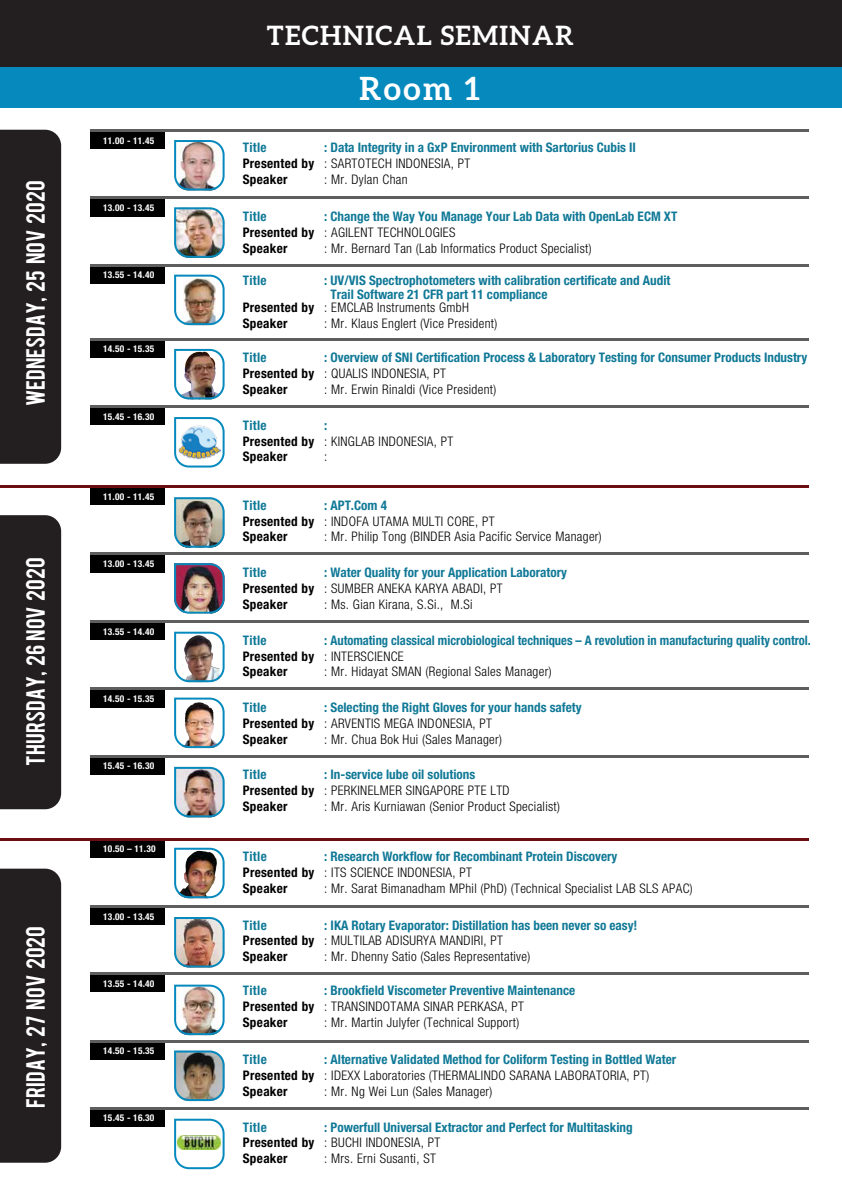
<style>
.page{position:relative;width:842px;height:1191px;background:#fff}
.page>*{position:absolute;margin:0;border:0;box-sizing:border-box;transform-origin:0 0}
.t1{font:700 32px "Aleo";color:#fff}
.t2{font:700 26.6px "Aleo";letter-spacing:.05em;color:#fff}
.t3{font:20.6px "Bebas";color:#fff}
.t4{font:300 condensed 13.2px/15.8px "Helvetica Neue";letter-spacing:.025em;color:#010101}
.t5{font:700 condensed 13.2px/13px "Helvetica Neue";color:#107997}
.t6{font:700 condensed 13.2px/15.8px "Helvetica Neue";letter-spacing:.025em;color:#010101}
.t7{font:700 condensed 9.4px "Helvetica Neue";letter-spacing:.025em;color:#fff}
</style>
<div class="page">
<svg style="left:174px;top:631px;width:51px;height:51px"></svg>
<div style="left:91px;top:622px;width:74px;height:18px;background:#010101"></div>
<hr style="left:91px;top:620px;width:718px;height:3px;background:#5e5e5e">
<div style="left:91px;top:689px;width:74px;height:18px;background:#010101"></div>
<hr style="left:91px;top:687px;width:718px;height:3px;background:#5e5e5e">
<img style="left:174px;top:697px;width:51px;height:51px">
<div style="left:91px;top:756px;width:74px;height:18px;background:#010101"></div>
<hr style="left:91px;top:754px;width:718px;height:3px;background:#5e5e5e">
<img style="left:174px;top:767px;width:51px;height:50px">
<div style="left:91px;top:487px;width:74px;height:18px;background:#010101"></div>
<hr style="left:0;top:485px;width:809px;height:3px;background:#6c0e11">
<img style="left:174px;top:497px;width:51px;height:51px">
<div style="left:91px;top:131px;width:74px;height:18px;background:#010101"></div>
<hr style="left:91px;top:129px;width:718px;height:3px;background:#5e5e5e">
<svg style="left:174px;top:140px;width:51px;height:50px"></svg>
<div style="left:91px;top:198px;width:74px;height:18px;background:#010101"></div>
<hr style="left:91px;top:196px;width:718px;height:3px;background:#5e5e5e">
<img style="left:174px;top:207px;width:51px;height:51px">
<div style="left:91px;top:265px;width:74px;height:18px;background:#010101"></div>
<hr style="left:91px;top:264px;width:718px;height:3px;background:#5e5e5e">
<svg style="left:174px;top:275px;width:51px;height:50px"></svg>
<div style="left:91px;top:339px;width:74px;height:18px;background:#010101"></div>
<hr style="left:91px;top:338px;width:718px;height:3px;background:#5e5e5e">
<img style="left:174px;top:349px;width:51px;height:50px">
<div style="left:91px;top:407px;width:74px;height:18px;background:#010101"></div>
<hr style="left:91px;top:405px;width:718px;height:3px;background:#5e5e5e">
<svg style="left:174px;top:417px;width:51px;height:50px"></svg>
<img style="left:179px;top:425px;width:41px;height:34px">
<div style="left:91px;top:839px;width:74px;height:18px;background:#010101"></div>
<hr style="left:0;top:837px;width:809px;height:3px;background:#6c0e11">
<img style="left:174px;top:847px;width:51px;height:51px">
<div style="left:91px;top:906px;width:74px;height:18px;background:#010101"></div>
<hr style="left:91px;top:905px;width:718px;height:3px;background:#5e5e5e">
<img style="left:174px;top:917px;width:51px;height:50px">
<div style="left:91px;top:974px;width:74px;height:18px;background:#010101"></div>
<hr style="left:91px;top:972px;width:718px;height:3px;background:#5e5e5e">
<svg style="left:174px;top:984px;width:51px;height:51px"></svg>
<div style="left:91px;top:1041px;width:74px;height:18px;background:#010101"></div>
<hr style="left:91px;top:1039px;width:718px;height:3px;background:#5e5e5e">
<svg style="left:174px;top:1050px;width:51px;height:51px;background:#818a87"></svg>
<div style="left:91px;top:1108px;width:74px;height:18px;background:#010101"></div>
<hr style="left:91px;top:1106px;width:718px;height:3px;background:#5e5e5e">
<svg style="left:174px;top:1118px;width:51px;height:51px"></svg>
<img style="left:178px;top:1135px;width:42px;height:14px">
<div style="left:91px;top:554px;width:74px;height:18px;background:#010101"></div>
<hr style="left:91px;top:552px;width:718px;height:3px;background:#5e5e5e">
<img style="left:174px;top:563px;width:51px;height:50px">
<div style="left:0;top:130px;width:61px;height:334px;background:#231f20"></div>
<div style="left:0;top:515px;width:61px;height:294px;background:#231f20"></div>
<div style="left:0;top:868px;width:61px;height:294px;background:#231f20"></div>
<div style="left:0;top:9px;width:842px;height:99px;background:#068abe"></div>
<div style="left:0;top:0;width:842px;height:66px;background:#231f20"></div>
<h3 class="t3" style="left:21px;top:406px;width:227px;rotate:-90deg">Wednesday, 25 NOV 2020</h3>
<h3 class="t3" style="left:21px;top:765px;width:210px;rotate:-90deg">THURSDAY, 26 Nov 2020</h3>
<h3 class="t3" style="left:21px;top:1107px;width:183px;rotate:-90deg">Friday, 27 Nov 2020</h3>
<p class="t7" style="left:103px;top:135px;width:53px">11.00 - 11.45</p>
<p class="t7" style="left:103px;top:202px;width:53px">13.00 - 13.45</p>
<p class="t7" style="left:103px;top:269px;width:53px">13.55 - 14.40</p>
<p class="t7" style="left:103px;top:343px;width:53px">14.50 - 15.35</p>
<p class="t7" style="left:103px;top:410px;width:53px">15.45 - 16.30</p>
<p class="t7" style="left:103px;top:491px;width:53px">11.00 - 11.45</p>
<p class="t7" style="left:103px;top:558px;width:53px">13.00 - 13.45</p>
<p class="t7" style="left:103px;top:625px;width:53px">13.55 - 14.40</p>
<p class="t7" style="left:103px;top:693px;width:53px">14.50 - 15.35</p>
<p class="t7" style="left:103px;top:760px;width:53px">15.45 - 16.30</p>
<p class="t7" style="left:103px;top:843px;width:54px">10.50 – 11.30</p>
<p class="t7" style="left:103px;top:910px;width:53px">13.00 - 13.45</p>
<p class="t7" style="left:103px;top:977px;width:53px">13.55 - 14.40</p>
<p class="t7" style="left:103px;top:1045px;width:53px">14.50 - 15.35</p>
<p class="t7" style="left:103px;top:1112px;width:53px">15.45 - 16.30</p>
<h2 class="t2" style="left:267px;top:20px;width:308px">TECHNICAL SEMINAR</h2>
<h1 class="t1" style="left:360px;top:70px;width:122px">Room 1</h1>
<p class="t5" style="left:243px;top:141px;width:25px">Title</p>
<p class="t6" style="left:243px;top:155px;width:73px">Presented by<br>Speaker</p>
<p class="t5" style="left:243px;top:210px;width:25px">Title</p>
<p class="t6" style="left:243px;top:224px;width:73px">Presented by<br>Speaker</p>
<p class="t5" style="left:243px;top:274px;width:25px">Title</p>
<p class="t6" style="left:243px;top:299px;width:73px">Presented by<br>Speaker</p>
<p class="t5" style="left:243px;top:351px;width:25px">Title</p>
<p class="t6" style="left:243px;top:365px;width:73px">Presented by<br>Speaker</p>
<p class="t5" style="left:243px;top:418px;width:25px">Title</p>
<p class="t6" style="left:243px;top:433px;width:73px">Presented by<br>Speaker</p>
<p class="t5" style="left:324px;top:141px;width:313px">: Data Integrity in a GxP Environment with Sartorius Cubis II</p>
<p class="t4" style="left:324px;top:155px;width:148px">: SARTOTECH INDONESIA, PT : Mr. Dylan Chan</p>
<p class="t5" style="left:324px;top:210px;width:355px">: Change the Way You Manage Your Lab Data with OpenLab ECM XT</p>
<p class="t4" style="left:324px;top:224px;width:269px">: AGILENT TECHNOLOGIES<br>: Mr. Bernard Tan (Lab Informatics Product Specialist)</p>
<p class="t5" style="left:330px;top:274px;width:341px;text-indent:-6px">: UV/VIS Spectrophotometers with calibration certificate and Audit<br>Trail Software 21 CFR part 11 compliance</p>
<p class="t4" style="left:324px;top:299px;width:175px">: EMCLAB Instruments GmbH<br>: Mr. Klaus Englert (Vice President)</p>
<p class="t5" style="left:324px;top:351px;width:485px">: Overview of SNI Certification Process &amp; Laboratory Testing for Consumer Products Industry</p>
<p class="t4" style="left:324px;top:365px;width:174px">: QUALIS INDONESIA, PT<br>: Mr. Erwin Rinaldi (Vice President)</p>
<p class="t5" style="left:324px;top:418px;width:5px">:</p>
<p class="t4" style="left:324px;top:433px;width:131px">: KINGLAB INDONESIA, PT :</p>
<p class="t5" style="left:243px;top:498px;width:25px">Title</p>
<p class="t6" style="left:243px;top:513px;width:73px">Presented by<br>Speaker</p>
<p class="t5" style="left:243px;top:566px;width:25px">Title</p>
<p class="t6" style="left:243px;top:580px;width:73px">Presented by<br>Speaker</p>
<p class="t5" style="left:243px;top:633px;width:25px">Title</p>
<p class="t6" style="left:243px;top:648px;width:73px">Presented by<br>Speaker</p>
<p class="t5" style="left:243px;top:701px;width:25px">Title</p>
<p class="t6" style="left:243px;top:715px;width:73px">Presented by<br>Speaker</p>
<p class="t5" style="left:243px;top:768px;width:25px">Title</p>
<p class="t6" style="left:243px;top:782px;width:73px">Presented by<br>Speaker</p>
<p class="t5" style="left:324px;top:498px;width:64px">: APT.Com 4</p>
<p class="t4" style="left:324px;top:513px;width:279px">: INDOFA UTAMA MULTI CORE, PT<br>: Mr. Philip Tong (BINDER Asia Pacific Service Manager)</p>
<p class="t5" style="left:324px;top:566px;width:244px">: Water Quality for your Application Laboratory</p>
<p class="t4" style="left:324px;top:580px;width:180px">: SUMBER ANEKA KARYA ABADI, PT : Ms. Gian Kirana, S.Si., M.Si</p>
<p class="t5" style="left:324px;top:633px;width:488px">: Automating classical microbiological techniques – A revolution in manufacturing quality control.</p>
<p class="t4" style="left:324px;top:648px;width:229px">: INTERSCIENCE<br>: Mr. Hidayat SMAN (Regional Sales Manager)</p>
<p class="t5" style="left:324px;top:700px;width:259px">: Selecting the Right Gloves for your hands safety</p>
<p class="t4" style="left:324px;top:715px;width:179px">: ARVENTIS MEGA INDONESIA, PT<br>: Mr. Chua Bok Hui (Sales Manager)</p>
<p class="t5" style="left:324px;top:768px;width:153px">: In-service lube oil solutions</p>
<p class="t4" style="left:324px;top:782px;width:237px">: PERKINELMER SINGAPORE PTE LTD<br>: Mr. Aris Kurniawan (Senior Product Specialist)</p>
<p class="t5" style="left:243px;top:849px;width:25px">Title</p>
<p class="t6" style="left:243px;top:864px;width:73px">Presented by<br>Speaker</p>
<p class="t5" style="left:243px;top:918px;width:25px">Title</p>
<p class="t6" style="left:243px;top:932px;width:73px">Presented by<br>Speaker</p>
<p class="t5" style="left:243px;top:984px;width:25px">Title</p>
<p class="t6" style="left:243px;top:998px;width:73px">Presented by<br>Speaker</p>
<p class="t5" style="left:243px;top:1052px;width:25px">Title</p>
<p class="t6" style="left:243px;top:1067px;width:73px">Presented by<br>Speaker</p>
<p class="t5" style="left:243px;top:1120px;width:25px">Title</p>
<p class="t6" style="left:243px;top:1134px;width:73px">Presented by<br>Speaker</p>
<p class="t5" style="left:324px;top:849px;width:295px">: Research Workflow for Recombinant Protein Discovery</p>
<p class="t4" style="left:324px;top:864px;width:370px">: ITS SCIENCE INDONESIA, PT<br>: Mr. Sarat Bimanadham MPhil (PhD) (Technical Specialist LAB SLS APAC)</p>
<p class="t5" style="left:324px;top:918px;width:315px">: IKA Rotary Evaporator: Distillation has been never so easy!</p>
<p class="t4" style="left:324px;top:932px;width:208px">: MULTILAB ADISURYA MANDIRI, PT<br>: Mr. Dhenny Satio (Sales Representative)</p>
<p class="t5" style="left:324px;top:984px;width:252px">: Brookfield Viscometer Preventive Maintenance</p>
<p class="t4" style="left:324px;top:998px;width:201px">: TRANSINDOTAMA SINAR PERKASA, PT : Mr. Martin Julyfer (Technical Support)</p>
<p class="t5" style="left:324px;top:1052px;width:354px">: Alternative Validated Method for Coliform Testing in Bottled Water</p>
<p class="t4" style="left:324px;top:1067px;width:327px">: IDEXX Laboratories (THERMALINDO SARANA LABORATORIA, PT) : Mr. Ng Wei Lun (Sales Manager)</p>
<p class="t5" style="left:324px;top:1120px;width:310px">: Powerfull Universal Extractor and Perfect for Multitasking</p>
<p class="t4" style="left:324px;top:1134px;width:118px">: BUCHI INDONESIA, PT : Mrs. Erni Susanti, ST</p>
</div>
